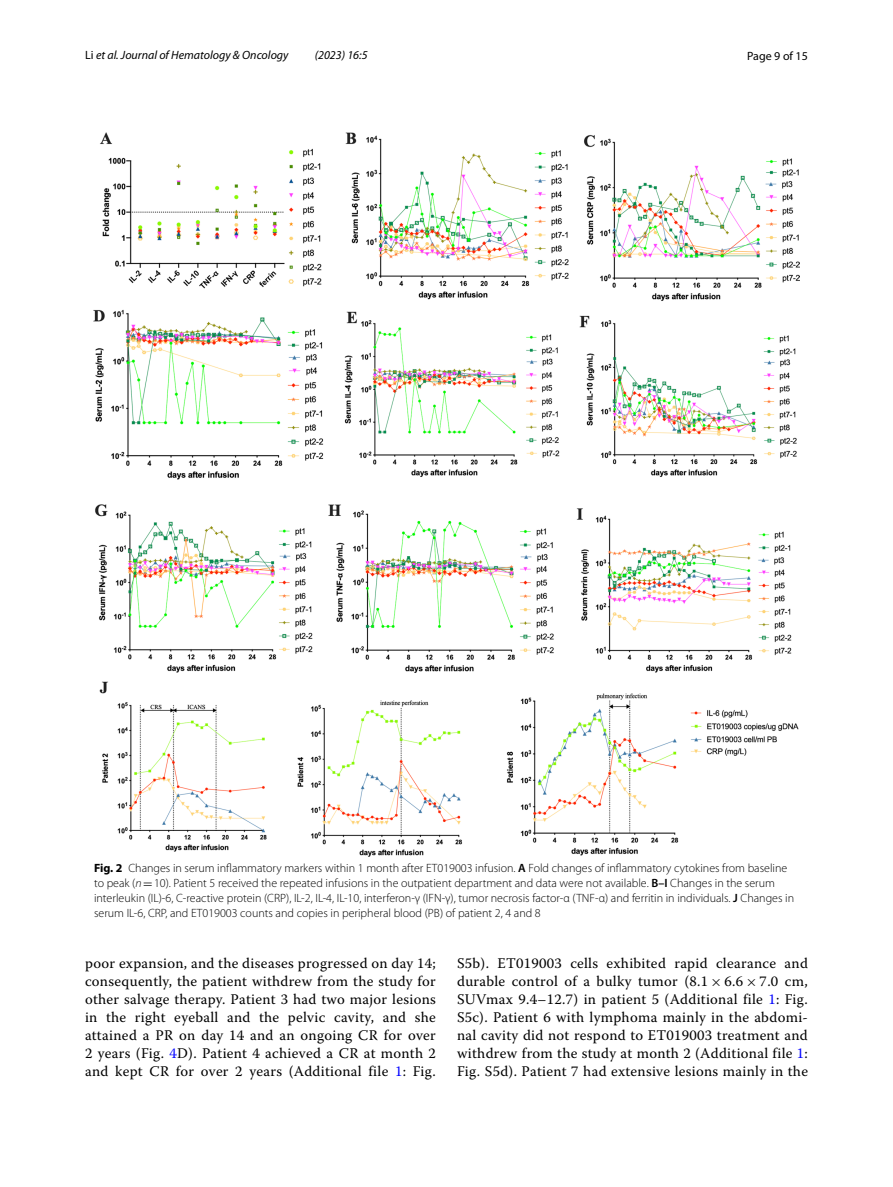
<style>
.page{position:relative;width:893px;height:1187px;background:#fff}
.page>*{position:absolute;margin:0;border:0;box-sizing:border-box;transform-origin:0 0}
.t1{font:14.7px/18px "Warnock Pro";letter-spacing:.02em;color:#000;text-align:justify}
.t2{font:300 12px/15px "Myriad Pro";color:#000}
.t3{font:italic 12px "Myriad Pro";color:#000}
.t4{font:12px "Myriad Pro";color:#000}
.s1{font-style:normal}
.s2{font-weight:700}
.s3{font-weight:600}
.s4{font-style:italic}
.s5{font-family:"MTSY";font-weight:400}
.s6{color:#00f}
.s7{font-family:"MTSY"}
</style>
<div class="page">
<img style="left:93px;top:133px;width:706px;height:723px">
<p class="t3" style="left:85px;top:48px;width:205px"><span class="s1">Li</span> et al. Journal of Hematology &amp; Oncology</p>
<p class="t3" style="left:315px;top:48px;width:54px">(2023) 16:5</p>
<p class="t4" style="left:747px;top:48px;width:62px">Page 9 of 15</p>
<p class="t2" style="left:94px;top:860px;width:702px"><span class="s2">Fig. 2</span> Changes in serum inflammatory markers within 1 month after ET019003 infusion. <span class="s3">A</span> Fold changes of inflammatory cytokines from baseline to peak (<span class="s4">n</span><span class="s5">=</span>10). Patient 5 received the repeated infusions in the outpatient department and data were not available. <span class="s3">B–I</span> Changes in the serum interleukin (IL)-6, C-reactive protein (CRP), IL-2, IL-4, IL-10, interferon-γ (IFN-γ), tumor necrosis factor-α (TNF-α) and ferritin in individuals. <span class="s3">J</span> Changes in serum IL-6, CRP, and ET019003 counts and copies in peripheral blood (PB) of patient 2, 4 and 8</p>
<p class="t1" style="left:85px;top:953px;width:352px">poor expansion, and the diseases progressed on day 14; consequently, the patient withdrew from the study for other salvage therapy. Patient 3 had two major lesions in the right eyeball and the pelvic cavity, and she attained a PR on day 14 and an ongoing CR for over 2 years (Fig. <span class="s6">4</span>D). Patient 4 achieved a CR at month 2 and kept CR for over 2 years (Additional file <span class="s6">1</span>: Fig.</p>
<p class="t1" style="left:457px;top:953px;width:352px">S5b). ET019003 cells exhibited rapid clearance and durable control of a bulky tumor (8.1 <span class="s7">×</span> 6.6 <span class="s7">×</span> 7.0 cm, SUVmax 9.4–12.7) in patient 5 (Additional file <span class="s6">1</span>: Fig.<br>S5c). Patient 6 with lymphoma mainly in the abdomi&shy;nal cavity did not respond to ET019003 treatment and withdrew from the study at month 2 (Additional file <span class="s6">1</span>:<br>Fig. S5d). Patient 7 had extensive lesions mainly in the</p>
</div>
